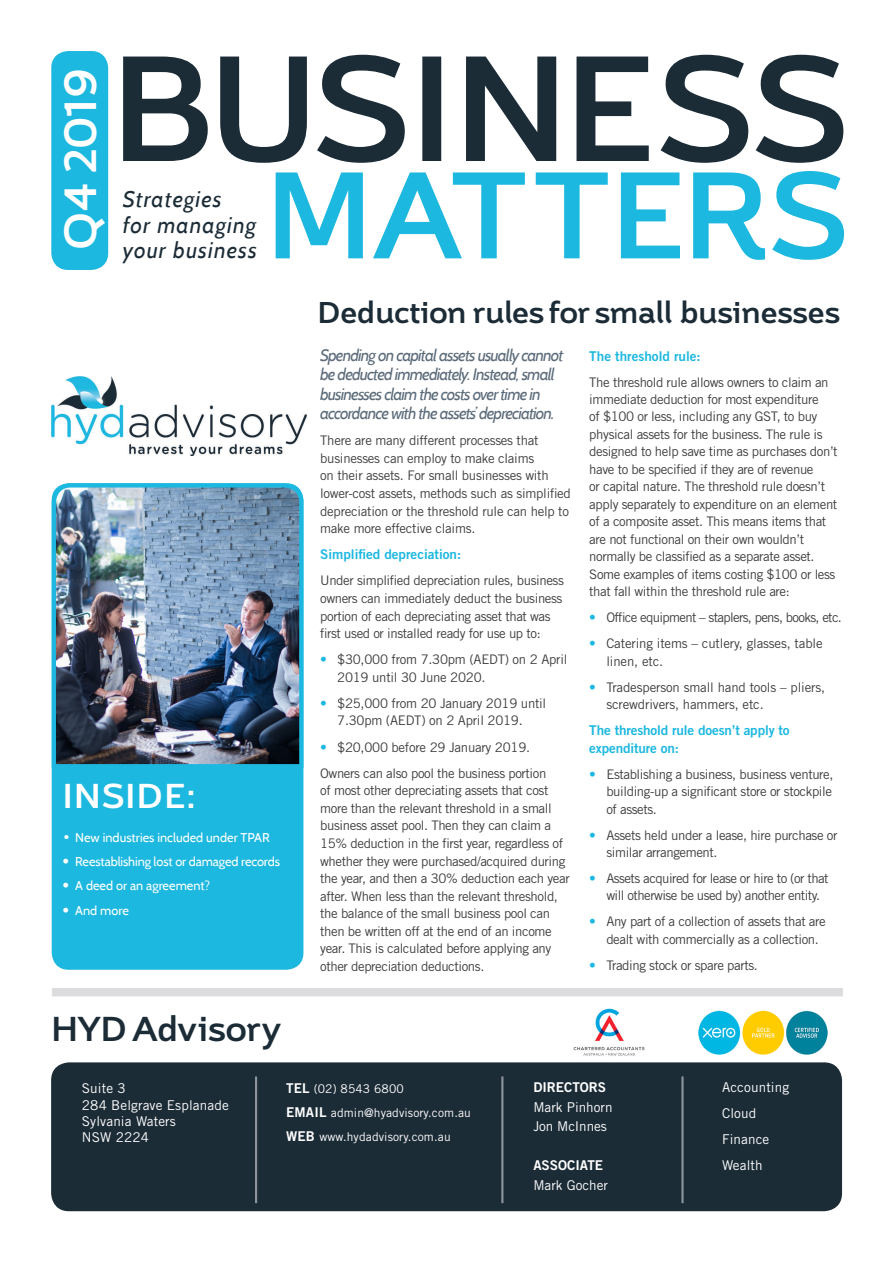
<style>
.page{position:relative;width:893px;height:1263px;background:#fff}
.page>*{position:absolute;margin:0;border:0;box-sizing:border-box;transform-origin:0 0}
.t1{font:700 45px "Brisko Sans";letter-spacing:.015em;color:#fff}
.t2{font:700 34.5px "Brisko Sans";letter-spacing:-.01em;color:#1c2c37}
.t3{font:700 34.5px "Brisko Sans";letter-spacing:.035em;color:#fff}
.Title_-_Article{font:700 30px "Brisko Sans";letter-spacing:-.02em;color:#1c2c37}
.t4{font:italic 22.5px/25.5px "Cabin";letter-spacing:.05em;color:#1c2c37}
.Body_Text{font:italic 16.5px/19.5px "Cabin";letter-spacing:-.05em;color:#5c6b7a}
.t5{font:13.5px/19.5px "Trade Gothic LT Std";letter-spacing:.01em;color:#fff}
.Body_Text-2{font:13.5px/17.5px "Trade Gothic LT Std Bd 2";letter-spacing:-.01em;color:#1cb8e0}
.Body_Text-3{font:13.2px/17.5px "Trade Gothic LT Std";letter-spacing:-.03em;color:#3e3e3f}
.Body_Text-4{font:13.2px/17.4px "Trade Gothic LT Std";letter-spacing:-.01em;color:#3e3e3f}
.Body_Text-5{font:13.2px "Trade Gothic LT Std";letter-spacing:-.05em;color:#3e3e3f}
.t6{font:12.75px "Cabin";color:#fff}
.t7{font:12px "Trade Gothic LT Std";letter-spacing:.01em;color:#fff}
.s1{font-family:"Book Antiqua";font-size:13.5px}
.s2{font-family:"Trade Gothic LT Std";font-size:13.5px}
.s3{font-size:13.5px;color:#1cb8e0}
.s4{font-family:"Trade Gothic LT Std Bd 2";font-size:13.5px}
.s5{font-family:"Trade Gothic LT Std Bd 2"}
</style>
<div class="page">
<div style="left:52px;top:483px;width:251px;height:487px;background:#1cb8e0;border-radius:17px"></div>
<div style="left:51px;top:51px;width:57px;height:219px;background:#1cb8e0;border-radius:17px"></div>
<svg style="left:123px;top:55px;width:720px;height:108px"></svg>
<svg style="left:276px;top:171px;width:568px;height:89px"></svg>
<div style="left:51px;top:1062px;width:791px;height:149px;background:#1c2c37;border-radius:18px"></div>
<hr style="left:255px;top:1076px;width:2px;height:127px;background:#fff">
<hr style="left:501px;top:1076px;width:2px;height:127px;background:#fff">
<hr style="left:681px;top:1076px;width:3px;height:127px;background:#fff">
<img style="left:573px;top:1008px;width:72px;height:48px">
<img style="left:698px;top:1010px;width:130px;height:45px">
<img style="left:51px;top:376px;width:256px;height:80px">
<img style="left:51px;top:483px;width:253px;height:287px">
<div style="left:52px;top:988px;width:791px;height:8px;background:#dcdcde"></div>
<p class="t1" style="left:52px;top:250px;width:182px;rotate:-90deg">Q4 2019</p>
<p class="t4" style="left:123px;top:187px;width:135px">Strategies<br>for managing</p>
<p class="t4" style="left:123px;top:238px;width:136px">your business</p>
<p class="t3" style="left:63px;top:774px;width:135px">INSIDE:</p>
<p class="t6" style="left:63px;top:829px;width:209px"><span class="s1">•</span> New industries included under TPAR</p>
<p class="t6" style="left:63px;top:854px;width:219px"><span class="s2">•</span> Reestablishing lost or damaged records</p>
<p class="t6" style="left:63px;top:878px;width:149px"><span class="s2">•</span> A deed or an agreement?</p>
<p class="t6" style="left:63px;top:902px;width:68px"><span class="s2">•</span> And more</p>
<p class="t2" style="left:51px;top:1007px;width:232px">HYD Advisory</p>
<p class="Title_-_Article" style="left:318px;top:293px;width:524px">Deduction rules for small businesses</p>
<p class="Body_Text" style="left:320px;top:345px;width:245px">Spending on capital assets usually cannot be deducted immediately. Instead, small businesses claim the costs over time in accordance with the assets’ depreciation.</p>
<p class="Body_Text-3" style="left:320px;top:432px;width:252px">There are many different processes that businesses can employ to make claims<br>on their assets. For small businesses with lower-cost assets, methods such as simplified depreciation or the threshold rule can help to make more effective claims.</p>
<p class="Body_Text-2" style="left:320px;top:545px;width:143px">Simplified depreciation:</p>
<p class="Body_Text-3" style="left:320px;top:572px;width:245px">Under simplified depreciation rules, business owners can immediately deduct the business portion of each depreciating asset that was first used or installed ready for use up to:</p>
<p class="Body_Text-3" style="left:337px;top:651px;width:232px;text-indent:-17px"><span class="s3">•</span> $30,000 from 7.30pm (AEDT) on 2 April<br>2019 until 30 June 2020.</p>
<p class="Body_Text-3" style="left:320px;top:694px;width:228px;text-align:center"><span class="s3">•</span> $25,000 from 20 January 2019 until<br>7.30pm (AEDT) on 2 April 2019.</p>
<p class="Body_Text-3" style="left:320px;top:738px;width:211px"><span class="s3">•</span> $20,000 before 29 January 2019.</p>
<p class="Body_Text-3" style="left:320px;top:764px;width:251px">Owners can also pool the business portion<br>of most other depreciating assets that cost more than the relevant threshold in a small business asset pool. Then they can claim a 15% deduction in the first year, regardless of whether they were purchased/acquired during the year, and then a 30% deduction each year after. When less than the relevant threshold, the balance of the small business pool can then be written off at the end of an income year. This is calculated before applying any other depreciation deductions.</p>
<p class="Body_Text-2" style="left:589px;top:347px;width:113px">The threshold rule:</p>
<p class="Body_Text-3" style="left:589px;top:373px;width:250px">The threshold rule allows owners to claim an immediate deduction for most expenditure<br>of $100 or less, including any GST, to buy physical assets for the business. The rule is designed to help save time as purchases don’t have to be specified if they are of revenue<br>or capital nature. The threshold rule doesn’t apply separately to expenditure on an element of a composite asset. This means items that are not functional on their own wouldn’t normally be classified as a separate asset.<br>Some examples of items costing $100 or less that fall within the threshold rule are:</p>
<p class="Body_Text-5" style="left:589px;top:609px;width:254px"><span class="s3">•</span> Office equipment – staplers, pens, books, etc.</p>
<p class="Body_Text-4" style="left:606px;top:635px;width:218px;text-indent:-17px"><span class="s3">•</span> Catering items – cutlery, glasses, table linen, etc.</p>
<p class="Body_Text-4" style="left:606px;top:678px;width:220px;text-indent:-17px"><span class="s3">•</span> Tradesperson small hand tools – pliers, screwdrivers, hammers, etc.</p>
<p class="Body_Text-2" style="left:589px;top:721px;width:202px">The threshold rule doesn’t apply to expenditure on:</p>
<p class="Body_Text-3" style="left:606px;top:765px;width:229px;text-align:justify;text-indent:-17px"><span class="s3">•</span> Establishing a business, business venture, building-up a significant store or stockpile of assets.</p>
<p class="Body_Text-3" style="left:606px;top:826px;width:233px;text-indent:-17px"><span class="s3">•</span> Assets held under a lease, hire purchase or similar arrangement.</p>
<p class="Body_Text-3" style="left:606px;top:869px;width:224px;text-indent:-17px"><span class="s3">•</span> Assets acquired for lease or hire to (or that will otherwise be used by) another entity.</p>
<p class="Body_Text-3" style="left:606px;top:913px;width:221px;text-indent:-17px"><span class="s3">•</span> Any part of a collection of assets that are dealt with commercially as a collection.</p>
<p class="Body_Text-3" style="left:589px;top:956px;width:170px"><span class="s3">•</span> Trading stock or spare parts.</p>
<p class="t5" style="left:82px;top:1079px;width:45px">Suite 3</p>
<p class="t5" style="left:82px;top:1096px;width:148px;line-height:16.2px">284 Belgrave Esplanade<br>Sylvania Waters</p>
<p class="t5" style="left:82px;top:1127px;width:69px">NSW 2224</p>
<p class="t7" style="left:286px;top:1081px;width:119px"><span class="s4">TEL</span> (02) 8543 6800</p>
<p class="t7" style="left:286px;top:1105px;width:186px"><span class="s4">EMAIL</span> admin@hyadvisory.com.au</p>
<p class="t7" style="left:286px;top:1129px;width:166px"><span class="s4">WEB</span> www.hydadvisory.com.au</p>
<p class="t5" style="left:533px;top:1077px;width:81px"><span class="s5">DIRECTORS<br></span>Mark Pinhorn<br>Jon McInnes</p>
<p class="t5" style="left:533px;top:1155px;width:76px"><span class="s5">ASSOCIATE<br></span>Mark Gocher</p>
<p class="t5" style="left:722px;top:1077px;width:69px">Accounting</p>
<p class="t5" style="left:722px;top:1103px;width:36px">Cloud</p>
<p class="t5" style="left:722px;top:1129px;width:49px">Finance</p>
<p class="t5" style="left:722px;top:1155px;width:42px">Wealth</p>
</div>
